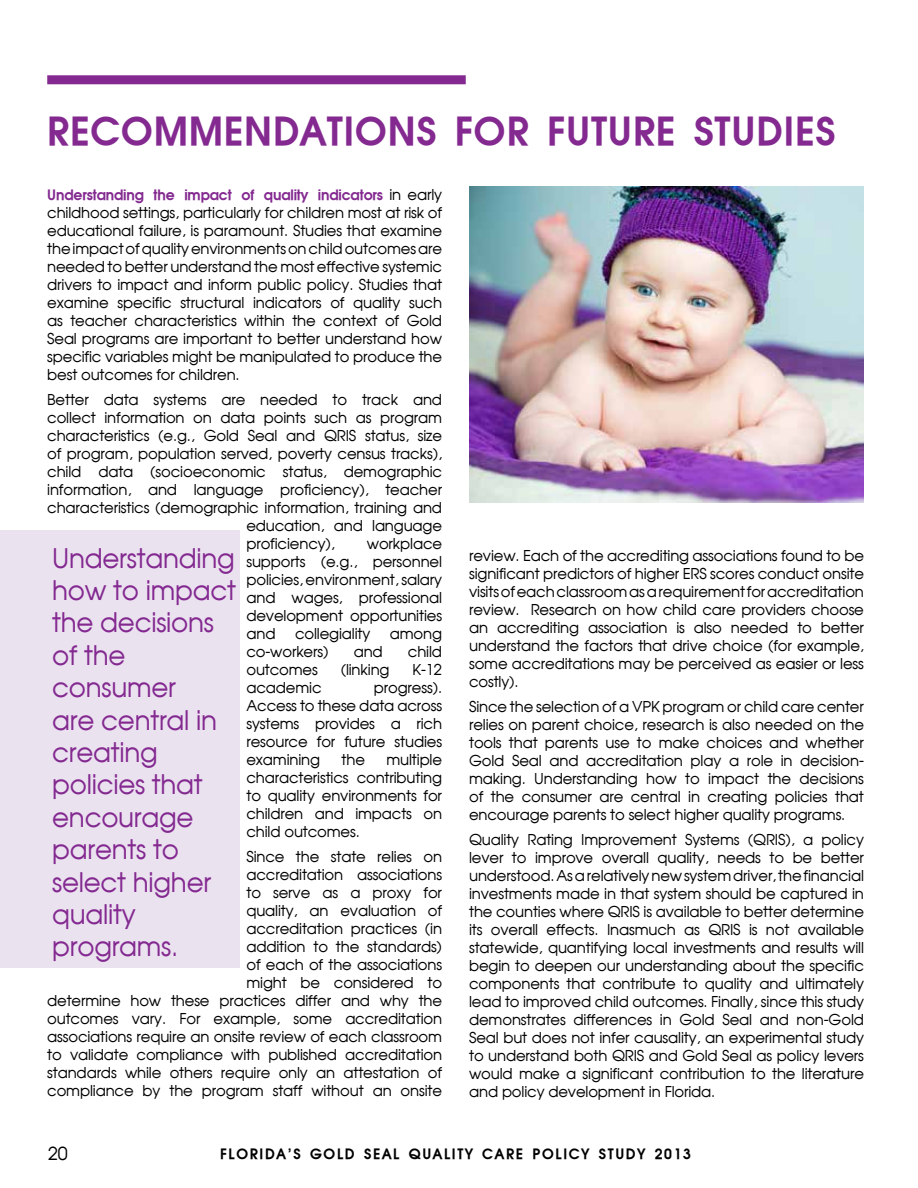
<style>
.page{position:relative;width:918px;height:1188px;background:#fff}
.page>*{position:absolute;margin:0;border:0;box-sizing:border-box;transform-origin:0 0}
.t1{font:40.5px "Moderne Demi";letter-spacing:.02em;color:#832990}
.t2{font:27px/32.4px "Moderne";letter-spacing:-.01em;color:#832990}
.t3{font:18px "Moderne";color:#000}
.t4{font:15px/18px "Moderne";letter-spacing:-.01em;color:#000;text-align:justify}
.t5{font:15px "Moderne Demi";color:#832990}
.t6{font:15px "Moderne Demi";letter-spacing:.11em;color:#000}
.s1{font-family:"Moderne";color:#000}
</style>
<div class="page">
<div style="left:47px;top:75px;width:419px;height:9px;background:#832990"></div>
<div style="left:0;top:531px;width:240px;height:437px;background:#ebe2f0"></div>
<img style="left:469px;top:186px;width:395px;height:317px">
<h1 class="t1" style="left:47px;top:106px;width:790px">RECOMMENDATIONS FOR FUTURE STUDIES</h1>
<p class="t5" style="left:47px;top:186px;width:396px">UNDERSTANDING THE IMPACT OF QUALITY INDICATORS <span class="s1">in early</span></p>
<p class="t4" style="left:47px;top:204px;width:396px">childhood settings, particularly for children most at risk of educational failure, is paramount. Studies that examine the impact of quality environments on child outcomes are needed to better understand the most effective systemic drivers to impact and inform public policy. Studies that examine specific structural indicators of quality such as teacher characteristics within the context of Gold Seal programs are important to better understand how specific variables might be manipulated to produce the best outcomes for children.</p>
<p class="t4" style="left:47px;top:390px;width:396px">Better data systems are needed to track and</p>
<p class="t4" style="left:47px;top:408px;width:396px">collect information on data points such as program</p>
<p class="t4" style="left:47px;top:426px;width:396px">characteristics (e.g., Gold Seal and QRIS status, size</p>
<p class="t4" style="left:47px;top:444px;width:396px">of program, population served, poverty census tracks),</p>
<p class="t4" style="left:47px;top:462px;width:396px">child data (socioeconomic status, demographic</p>
<p class="t4" style="left:47px;top:480px;width:396px">information, and language proficiency), teacher</p>
<p class="t4" style="left:47px;top:498px;width:396px">characteristics (demographic information, training and</p>
<p class="t4" style="left:246px;top:516px;width:197px">education, and language</p>
<p class="t4" style="left:246px;top:534px;width:90px">proficiency),</p>
<p class="t4" style="left:246px;top:534px;width:197px;text-indent:120px">workplace supports (e.g., personnel policies, environment, salary and wages, professional development opportunities and</p>
<h2 class="t2" style="left:52px;top:541px;width:185px">Understanding how to impact the decisions of the consumer<br>are central in creating policies that encourage parents to select higher quality programs.</h2>
<p class="t4" style="left:295px;top:624px;width:77px">collegiality</p>
<p class="t4" style="left:390px;top:624px;width:54px">among</p>
<p class="t4" style="left:246px;top:642px;width:84px">co-workers)</p>
<p class="t4" style="left:354px;top:642px;width:31px">and</p>
<p class="t4" style="left:408px;top:642px;width:36px">child</p>
<p class="t4" style="left:246px;top:660px;width:73px">outcomes</p>
<p class="t4" style="left:341px;top:660px;width:50px">(linking</p>
<p class="t4" style="left:412px;top:660px;width:31px">K-12</p>
<p class="t4" style="left:246px;top:678px;width:77px">academic</p>
<p class="t4" style="left:246px;top:678px;width:197px;text-indent:127px">progress).<br>Access to these data across systems provides a rich resource for future studies examining</p>
<p class="t4" style="left:246px;top:750px;width:197px;text-indent:140px">multiple characteristics contributing to quality environments for children and impacts on child outcomes.</p>
<p class="t4" style="left:47px;top:847px;width:396px;text-align:right">Since the state relies on<br>accreditation associations<br>to serve as a proxy for<br>quality, an evaluation of<br>accreditation practices (in<br>addition to the standards)<br>of each of the associations<br>might be considered to<br>determine how these practices differ and why the outcomes vary. For example, some accreditation associations require an onsite review of each classroom to validate compliance with published accreditation standards while others require only an attestation of compliance by the program staff without an onsite</p>
<p class="t4" style="left:342px;top:750px;width:25px">the</p>
<p class="t4" style="left:469px;top:547px;width:396px">review. Each of the accrediting associations found to be significant predictors of higher ERS scores conduct onsite visits of each classroom as a requirement for accreditation review. Research on how child care providers choose an accrediting association is also needed to better understand the factors that drive choice (for example, some accreditations may be perceived as easier or less costly).</p>
<p class="t4" style="left:469px;top:697px;width:396px">Since the selection of a VPK program or child care center relies on parent choice, research is also needed on the tools that parents use to make choices and whether Gold Seal and accreditation play a role in decision&shy;making. Understanding how to impact the decisions of the consumer are central in creating policies that encourage parents to select higher quality programs.</p>
<p class="t4" style="left:469px;top:830px;width:396px">Quality Rating Improvement Systems (QRIS), a policy lever to improve overall quality, needs to be better understood. As a relatively new system driver, the financial investments made in that system should be captured in the counties where QRIS is available to better determine its overall effects. Inasmuch as QRIS is not available statewide, quantifying local investments and results will begin to deepen our understanding about the specific components that contribute to quality and ultimately lead to improved child outcomes. Finally, since this study demonstrates differences in Gold Seal and non-Gold Seal but does not infer causality, an experimental study to understand both QRIS and Gold Seal as policy levers would make a significant contribution to the literature and policy development in Florida.</p>
<p class="t3" style="left:48px;top:1142px;width:21px">20</p>
<p class="t6" style="left:220px;top:1145px;width:472px">FLORIDA’S GOLD SEAL QUALITY CARE POLICY STUDY 2013</p>
</div>
